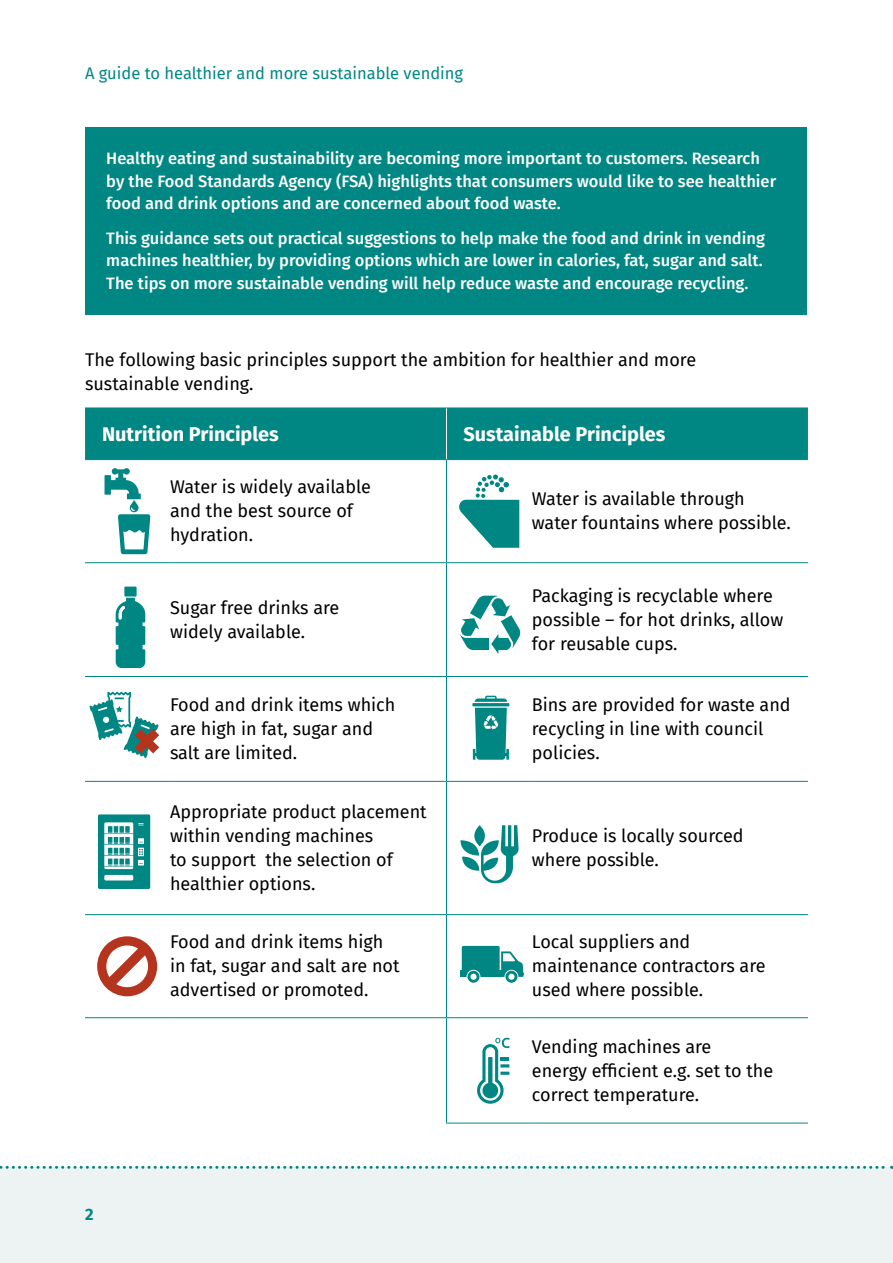
<style>
.page{position:relative;width:893px;height:1263px;background:#fff}
.page>*{position:absolute;margin:0;border:0;box-sizing:border-box;transform-origin:0 0}
._01-_Main_text{font:700 19.8px "Fira Sans";color:#fff}
._01-_Main_text-2{font:18px/24px "Fira Sans";color:#000}
._01_-_Front_page_white_intro_text{font:500 16.5px/22.5px "Fira Sans";color:#fff}
._01-_Main_text-3{font:500 16.5px/22.5px "Fira Sans";color:#fff}
.t1{font:16.5px "Fira Sans";color:#008784}
.t2{font:700 16.5px "Fira Sans";color:#008784}
</style>
<div class="page">
<div style="left:0;top:1167px;width:893px;height:96px;background:#edf2f3"></div>
<svg style="left:0;top:1166px;width:892px;height:3px"></svg>
<div style="left:85px;top:128px;width:721px;height:187px;background:#008784"></div>
<div style="left:85px;top:409px;width:723px;height:50px;background:#008784"></div>
<hr style="left:85px;top:408px;width:85px;height:1px;background:#008784">
<hr style="left:170px;top:408px;width:276px;height:1px;background:#008784">
<hr style="left:446px;top:408px;width:86px;height:1px;background:#008784">
<hr style="left:532px;top:408px;width:276px;height:1px;background:#008784">
<hr style="left:85px;top:459px;width:85px;height:1px;background:#008784">
<hr style="left:170px;top:459px;width:276px;height:1px;background:#008784">
<hr style="left:446px;top:459px;width:86px;height:1px;background:#008784">
<hr style="left:446px;top:460px;width:1px;height:102px;background:#008784">
<hr style="left:532px;top:459px;width:276px;height:1px;background:#008784">
<hr style="left:85px;top:562px;width:85px;height:1px;background:#008784">
<hr style="left:170px;top:562px;width:276px;height:1px;background:#008784">
<hr style="left:446px;top:562px;width:86px;height:1px;background:#008784">
<hr style="left:446px;top:563px;width:1px;height:113px;background:#008784">
<hr style="left:532px;top:562px;width:276px;height:1px;background:#008784">
<hr style="left:85px;top:676px;width:85px;height:1px;background:#008784">
<hr style="left:170px;top:676px;width:276px;height:1px;background:#008784">
<hr style="left:446px;top:676px;width:86px;height:1px;background:#008784">
<hr style="left:446px;top:677px;width:1px;height:104px;background:#008784">
<hr style="left:532px;top:676px;width:276px;height:1px;background:#008784">
<hr style="left:85px;top:781px;width:85px;height:1px;background:#008784">
<hr style="left:170px;top:781px;width:276px;height:1px;background:#008784">
<hr style="left:446px;top:781px;width:86px;height:1px;background:#008784">
<hr style="left:446px;top:782px;width:1px;height:132px;background:#008784">
<hr style="left:532px;top:781px;width:276px;height:1px;background:#008784">
<hr style="left:85px;top:914px;width:85px;height:1px;background:#008784">
<hr style="left:170px;top:914px;width:276px;height:1px;background:#008784">
<hr style="left:446px;top:914px;width:86px;height:1px;background:#008784">
<hr style="left:446px;top:915px;width:1px;height:102px;background:#008784">
<hr style="left:532px;top:914px;width:276px;height:1px;background:#008784">
<hr style="left:85px;top:1017px;width:85px;height:1px;background:#008784">
<hr style="left:170px;top:1017px;width:276px;height:1px;background:#008784">
<hr style="left:446px;top:1017px;width:86px;height:1px;background:#008784">
<hr style="left:446px;top:1018px;width:1px;height:105px;background:#008784">
<hr style="left:532px;top:1017px;width:276px;height:1px;background:#008784">
<hr style="left:446px;top:1123px;width:86px;height:1px;background:#008784">
<hr style="left:532px;top:1123px;width:276px;height:1px;background:#008784">
<hr style="left:446px;top:408px;width:1px;height:51px;background:#fff">
<svg style="left:105px;top:468px;width:45px;height:86px"></svg>
<svg style="left:459px;top:474px;width:60px;height:74px"></svg>
<div style="left:124px;top:587px;width:13px;height:9px;background:#008784"></div>
<svg style="left:116px;top:598px;width:29px;height:70px;background:#1c9491"></svg>
<svg style="left:460px;top:596px;width:61px;height:58px"></svg>
<svg style="left:89px;top:691px;width:70px;height:67px"></svg>
<svg style="left:472px;top:696px;width:37px;height:64px"></svg>
<div style="left:98px;top:814px;width:52px;height:75px;background:#008784;border-radius:2px"></div>
<div style="left:104px;top:822px;width:29px;height:47px;background:#fff;border-radius:2px"></div>
<div style="left:104px;top:875px;width:29px;height:5px;background:#fff;border-radius:2px"></div>
<svg style="left:104px;top:823px;width:40px;height:44px"></svg>
<svg style="left:460px;top:825px;width:59px;height:58px"></svg>
<svg style="left:97px;top:936px;width:60px;height:60px"></svg>
<div style="left:462px;top:946px;width:38px;height:26px;background:#008784;border-radius:2px"></div>
<div style="left:461px;top:971px;width:41px;height:6px;background:#008784"></div>
<svg style="left:501px;top:951px;width:23px;height:26px"></svg>
<svg style="left:467px;top:970px;width:13px;height:14px"></svg>
<svg style="left:467px;top:971px;width:12px;height:12px"></svg>
<div style="left:470px;top:974px;width:7px;height:6px;background:#fff;border-radius:50%"></div>
<svg style="left:504px;top:970px;width:14px;height:14px"></svg>
<svg style="left:505px;top:971px;width:12px;height:12px"></svg>
<div style="left:508px;top:974px;width:7px;height:6px;background:#fff;border-radius:50%"></div>
<svg style="left:477px;top:1038px;width:33px;height:66px"></svg>
<p class="t1" style="left:85px;top:61px;width:380px">A guide to healthier and more sustainable vending</p>
<p class="_01-_Main_text-3" style="left:106px;top:146px;width:671px">Healthy eating and sustainability are becoming more important to customers. Research by the Food Standards Agency (FSA) highlights that consumers would like to see healthier food and drink options and are concerned about food waste.</p>
<p class="_01_-_Front_page_white_intro_text" style="left:106px;top:226px;width:660px">This guidance sets out practical suggestions to help make the food and drink in vending machines healthier, by providing options which are lower in calories, fat, sugar and salt.<br>The tips on more sustainable vending will help reduce waste and encourage recycling.</p>
<p class="_01-_Main_text-2" style="left:85px;top:347px;width:613px">The following basic principles support the ambition for healthier and more sustainable vending.</p>
<p class="_01-_Main_text" style="left:102px;top:417px;width:178px">Nutrition Principles</p>
<p class="_01-_Main_text" style="left:463px;top:417px;width:203px">Sustainable Principles</p>
<p class="_01-_Main_text-2" style="left:170px;top:475px;width:203px">Water is widely available and the best source of hydration.</p>
<p class="_01-_Main_text-2" style="left:532px;top:487px;width:260px">Water is available through water fountains where possible.</p>
<p class="_01-_Main_text-2" style="left:170px;top:595px;width:171px">Sugar free drinks are widely available.</p>
<p class="_01-_Main_text-2" style="left:532px;top:583px;width:253px">Packaging is recyclable where possible – for hot drinks, allow for reusable cups.</p>
<p class="_01-_Main_text-2" style="left:170px;top:692px;width:227px">Food and drink items which are high in fat, sugar and salt are limited.</p>
<p class="_01-_Main_text-2" style="left:532px;top:692px;width:260px">Bins are provided for waste and recycling in line with council policies.</p>
<p class="_01-_Main_text-2" style="left:170px;top:799px;width:258px">Appropriate product placement within vending machines<br>to support the selection of healthier options.</p>
<p class="_01-_Main_text-2" style="left:532px;top:823px;width:213px">Produce is locally sourced where possible.</p>
<p class="t2" style="left:85px;top:1201px;width:10px">2</p>
<p class="_01-_Main_text-2" style="left:170px;top:930px;width:231px">Food and drink items high in fat, sugar and salt are not advertised or promoted.</p>
<p class="_01-_Main_text-2" style="left:532px;top:930px;width:235px">Local suppliers and maintenance contractors are used where possible.</p>
<p class="_01-_Main_text-2" style="left:532px;top:1034px;width:243px">Vending machines are<br>energy efficient e.g. set to the correct temperature.</p>
</div>
